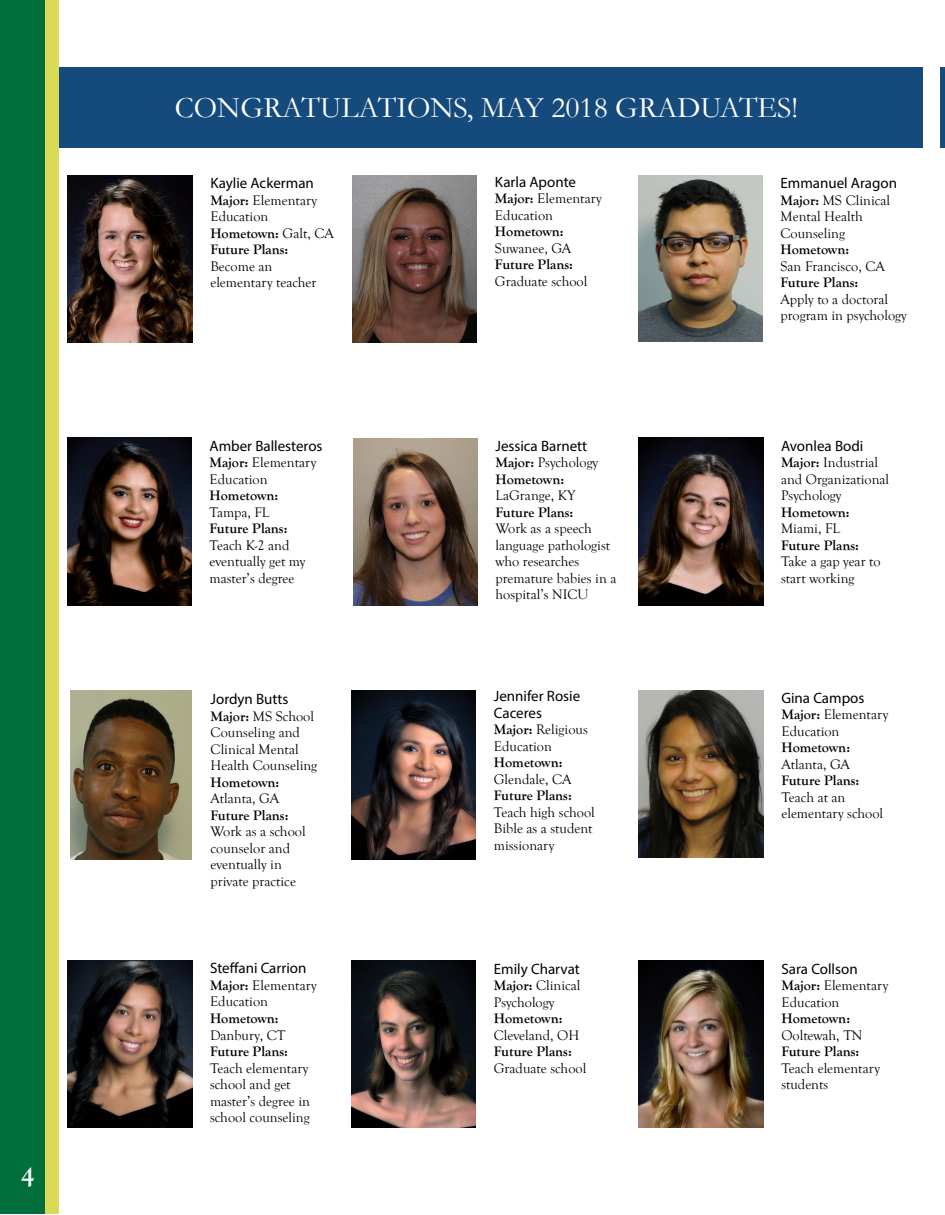
<style>
.page{position:relative;width:945px;height:1215px;background:#fff}
.page>*{position:absolute;margin:0;border:0;box-sizing:border-box;transform-origin:0 0}
.t1{font:30px "Garamond";color:#fff}
.t2{font:700 27px "Goudy Old Style T";color:#fff}
.t3{font:15px/16.5px "Myriad Pro";color:#000}
.t4{font:14.25px/16.5px "Goudy Old Style T";color:#000}
.t5{font:700 14.25px/16.5px "Goudy Old Style T";color:#000}
.s1{font-weight:400}
.s2{font-weight:700}
</style>
<div class="page">
<div style="left:14px;top:0;width:45px;height:1214px;background:#d9da55"></div>
<div style="left:0;top:0;width:45px;height:1214px;background:#006f3c"></div>
<img style="left:351px;top:961px;width:125px;height:167px">
<img style="left:639px;top:690px;width:124px;height:167px">
<img style="left:68px;top:961px;width:124px;height:167px">
<img style="left:67px;top:438px;width:125px;height:167px">
<img style="left:68px;top:176px;width:124px;height:167px">
<img style="left:639px;top:961px;width:124px;height:166px">
<img style="left:639px;top:438px;width:124px;height:167px">
<img style="left:639px;top:175px;width:124px;height:166px">
<img style="left:70px;top:690px;width:121px;height:170px">
<img style="left:354px;top:438px;width:123px;height:167px">
<img style="left:352px;top:176px;width:125px;height:167px">
<img style="left:351px;top:690px;width:125px;height:170px">
<div style="left:59px;top:68px;width:864px;height:80px;background:#144a7c"></div>
<div style="left:940px;top:67px;width:5px;height:81px;background:#144a7c"></div>
<h2 class="t2" style="left:21px;top:1161px;width:15px">4</h2>
<h1 class="t1" style="left:175px;top:87px;width:625px">CONGRATULATIONS, MAY 2018 GRADUATES!</h1>
<p class="t3" style="left:210px;top:175px;width:105px">Kaylie Ackerman</p>
<p class="t5" style="left:210px;top:192px;width:125px">Major: <span class="s1">Elementary<br>Education<br></span>Hometown: <span class="s1">Galt, CA<br></span>Future Plans:</p>
<p class="t4" style="left:210px;top:258px;width:108px">Become an elementary teacher</p>
<p class="t3" style="left:210px;top:437px;width:114px">Amber Ballesteros</p>
<p class="t4" style="left:210px;top:455px;width:108px"><span class="s2">Major:</span> Elementary<br>Education</p>
<p class="t5" style="left:210px;top:488px;width:70px">Hometown:</p>
<p class="t4" style="left:210px;top:504px;width:61px">Tampa, FL</p>
<p class="t5" style="left:210px;top:521px;width:79px">Future Plans:</p>
<p class="t4" style="left:210px;top:537px;width:97px">Teach K-2 and eventually get my master’s degree</p>
<p class="t3" style="left:211px;top:691px;width:79px">Jordyn Butts</p>
<p class="t4" style="left:211px;top:708px;width:108px"><span class="s2">Major:</span> MS School<br>Counseling and<br>Clinical Mental<br>Health Counseling</p>
<p class="t5" style="left:211px;top:774px;width:70px">Hometown:</p>
<p class="t4" style="left:211px;top:791px;width:70px">Atlanta, GA</p>
<p class="t5" style="left:211px;top:807px;width:79px">Future Plans:</p>
<p class="t4" style="left:211px;top:824px;width:97px">Work as a school counselor and eventually in private practice</p>
<p class="t3" style="left:210px;top:960px;width:98px">Steffani Carrion</p>
<p class="t4" style="left:210px;top:977px;width:108px"><span class="s2">Major:</span> Elementary<br>Education</p>
<p class="t5" style="left:210px;top:1010px;width:70px">Hometown:</p>
<p class="t4" style="left:210px;top:1027px;width:77px">Danbury, CT</p>
<p class="t5" style="left:210px;top:1043px;width:79px">Future Plans:</p>
<p class="t4" style="left:210px;top:1060px;width:102px">Teach elementary school and get master’s degree in school counseling</p>
<p class="t3" style="left:495px;top:173px;width:83px">Karla Aponte</p>
<p class="t4" style="left:495px;top:191px;width:108px"><span class="s2">Major:</span> Elementary<br>Education</p>
<p class="t5" style="left:495px;top:224px;width:70px">Hometown:</p>
<p class="t4" style="left:495px;top:240px;width:78px">Suwanee, GA</p>
<p class="t5" style="left:495px;top:257px;width:79px">Future Plans:</p>
<p class="t4" style="left:495px;top:273px;width:94px">Graduate school</p>
<p class="t3" style="left:495px;top:437px;width:93px">Jessica Barnett</p>
<p class="t5" style="left:495px;top:455px;width:104px">Major: <span class="s1">Psychology<br></span>Hometown:</p>
<p class="t4" style="left:495px;top:488px;width:81px">LaGrange, KY</p>
<p class="t5" style="left:495px;top:504px;width:79px">Future Plans:</p>
<p class="t4" style="left:495px;top:521px;width:123px">Work as a speech language pathologist who researches premature babies in a hospital’s NICU</p>
<p class="t3" style="left:494px;top:688px;width:88px">Jennifer Rosie<br>Caceres</p>
<p class="t4" style="left:494px;top:722px;width:96px"><span class="s2">Major:</span> Religious<br>Education</p>
<p class="t5" style="left:494px;top:755px;width:70px">Hometown:</p>
<p class="t4" style="left:494px;top:771px;width:79px">Glendale, CA</p>
<p class="t5" style="left:494px;top:788px;width:79px">Future Plans:</p>
<p class="t4" style="left:494px;top:804px;width:102px">Teach high school<br>Bible as a student missionary</p>
<p class="t3" style="left:494px;top:960px;width:88px">Emily Charvat</p>
<p class="t4" style="left:494px;top:977px;width:88px"><span class="s2">Major:</span> Clinical<br>Psychology</p>
<p class="t5" style="left:494px;top:1010px;width:70px">Hometown:</p>
<p class="t4" style="left:494px;top:1027px;width:87px">Cleveland, OH</p>
<p class="t5" style="left:494px;top:1043px;width:79px">Future Plans:</p>
<p class="t4" style="left:494px;top:1060px;width:94px">Graduate school</p>
<p class="t3" style="left:780px;top:175px;width:118px">Emmanuel Aragon</p>
<p class="t4" style="left:780px;top:192px;width:111px"><span class="s2">Major:</span> MS Clinical<br>Mental Health<br>Counseling</p>
<p class="t5" style="left:780px;top:242px;width:70px">Hometown:</p>
<p class="t4" style="left:780px;top:258px;width:106px">San Francisco, CA</p>
<p class="t5" style="left:780px;top:275px;width:79px">Future Plans:</p>
<p class="t4" style="left:780px;top:291px;width:128px">Apply to a doctoral program in psychology</p>
<p class="t3" style="left:781px;top:437px;width:84px">Avonlea Bodi</p>
<p class="t4" style="left:781px;top:455px;width:110px"><span class="s2">Major:</span> Industrial and Organizational<br>Psychology</p>
<p class="t5" style="left:781px;top:504px;width:70px">Hometown:</p>
<p class="t4" style="left:781px;top:521px;width:61px">Miami, FL</p>
<p class="t5" style="left:781px;top:537px;width:79px">Future Plans:</p>
<p class="t4" style="left:781px;top:554px;width:101px">Take a gap year to start working</p>
<p class="t3" style="left:781px;top:689px;width:84px">Gina Campos</p>
<p class="t4" style="left:781px;top:707px;width:108px"><span class="s2">Major:</span> Elementary<br>Education</p>
<p class="t5" style="left:781px;top:740px;width:70px">Hometown:</p>
<p class="t4" style="left:781px;top:756px;width:70px">Atlanta, GA</p>
<p class="t5" style="left:781px;top:773px;width:79px">Future Plans:</p>
<p class="t4" style="left:781px;top:789px;width:103px">Teach at an elementary school</p>
<p class="t3" style="left:781px;top:960px;width:78px">Sara Collson</p>
<p class="t4" style="left:781px;top:977px;width:108px"><span class="s2">Major:</span> Elementary<br>Education</p>
<p class="t5" style="left:781px;top:1010px;width:70px">Hometown:</p>
<p class="t4" style="left:781px;top:1027px;width:83px">Ooltewah, TN</p>
<p class="t5" style="left:781px;top:1043px;width:79px">Future Plans:</p>
<p class="t4" style="left:781px;top:1060px;width:100px">Teach elementary students</p>
</div>
